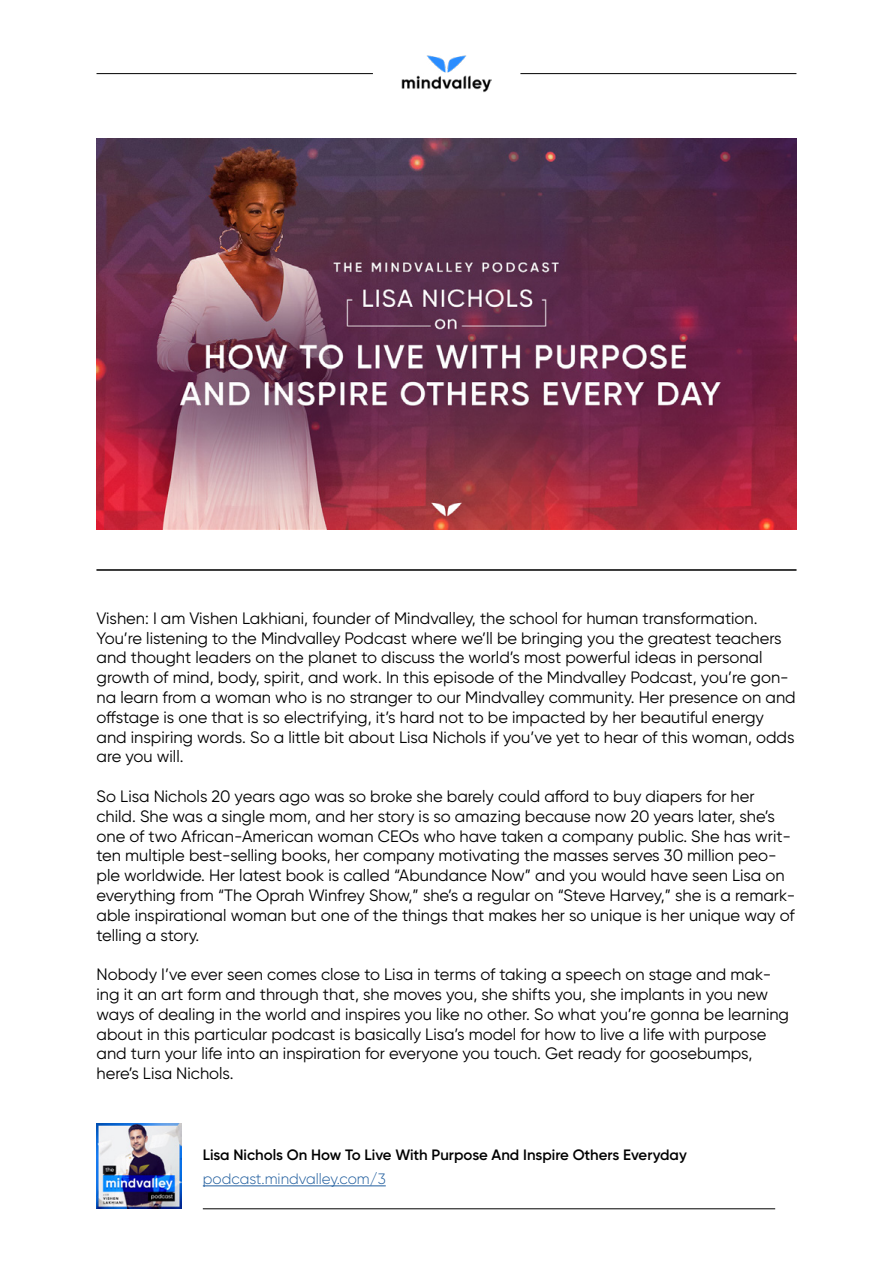
<style>
.page{position:relative;width:893px;height:1263px;background:#fff}
.page>*{position:absolute;margin:0;border:0;box-sizing:border-box;transform-origin:0 0}
.t1{font:16.5px/19.8px "Gilroy";color:#000}
.t2{font:600 15px "Gilroy";color:#000}
.t3{font:300 15px "Gilroy";color:#215e9e}
</style>
<div class="page">
<img style="left:401px;top:55px;width:90px;height:38px">
<hr style="left:97px;top:73px;width:276px;height:1px;background:#000">
<hr style="left:520px;top:73px;width:276px;height:1px;background:#000">
<img style="left:97px;top:1124px;width:85px;height:85px">
<hr style="left:203px;top:1208px;width:572px;height:1px;background:#000">
<hr style="left:203px;top:1185px;width:183px;height:1px;background:#215e9e">
<hr style="left:97px;top:570px;width:699px;height:1px;background:#000">
<img style="left:97px;top:138px;width:699px;height:391px">
<p class="t1" style="left:97px;top:608px;width:701px">Vishen: I am Vishen Lakhiani, founder of Mindvalley, the school for human transformation.<br>You’re listening to the Mindvalley Podcast where we’ll be bringing you the greatest teachers and thought leaders on the planet to discuss the world’s most powerful ideas in personal growth of mind, body, spirit, and work. In this episode of the Mindvalley Podcast, you’re gon&shy;na learn from a woman who is no stranger to our Mindvalley community. Her presence on and offstage is one that is so electrifying, it’s hard not to be impacted by her beautiful energy and inspiring words. So a little bit about Lisa Nichols if you’ve yet to hear of this woman, odds are you will.</p>
<p class="t1" style="left:97px;top:786px;width:700px">So Lisa Nichols 20 years ago was so broke she barely could afford to buy diapers for her child. She was a single mom, and her story is so amazing because now 20 years later, she’s one of two African-American woman CEOs who have taken a company public. She has writ&shy;ten multiple best-selling books, her company motivating the masses serves 30 million peo&shy;ple worldwide. Her latest book is called “Abundance Now” and you would have seen Lisa on everything from “The Oprah Winfrey Show,” she’s a regular on “Steve Harvey,” she is a remark&shy;able inspirational woman but one of the things that makes her so unique is her unique way of telling a story.</p>
<p class="t1" style="left:97px;top:964px;width:694px">Nobody I’ve ever seen comes close to Lisa in terms of taking a speech on stage and mak&shy;ing it an art form and through that, she moves you, she shifts you, she implants in you new ways of dealing in the world and inspires you like no other. So what you’re gonna be learning about in this particular podcast is basically Lisa’s model for how to live a life with purpose and turn your life into an inspiration for everyone you touch. Get ready for goosebumps, here’s Lisa Nichols.</p>
<p class="t2" style="left:203px;top:1146px;width:485px">Lisa Nichols On How To Live With Purpose And Inspire Others Everyday</p>
<p class="t3" style="left:203px;top:1170px;width:184px">podcast.mindvalley.com/3</p>
</div>
